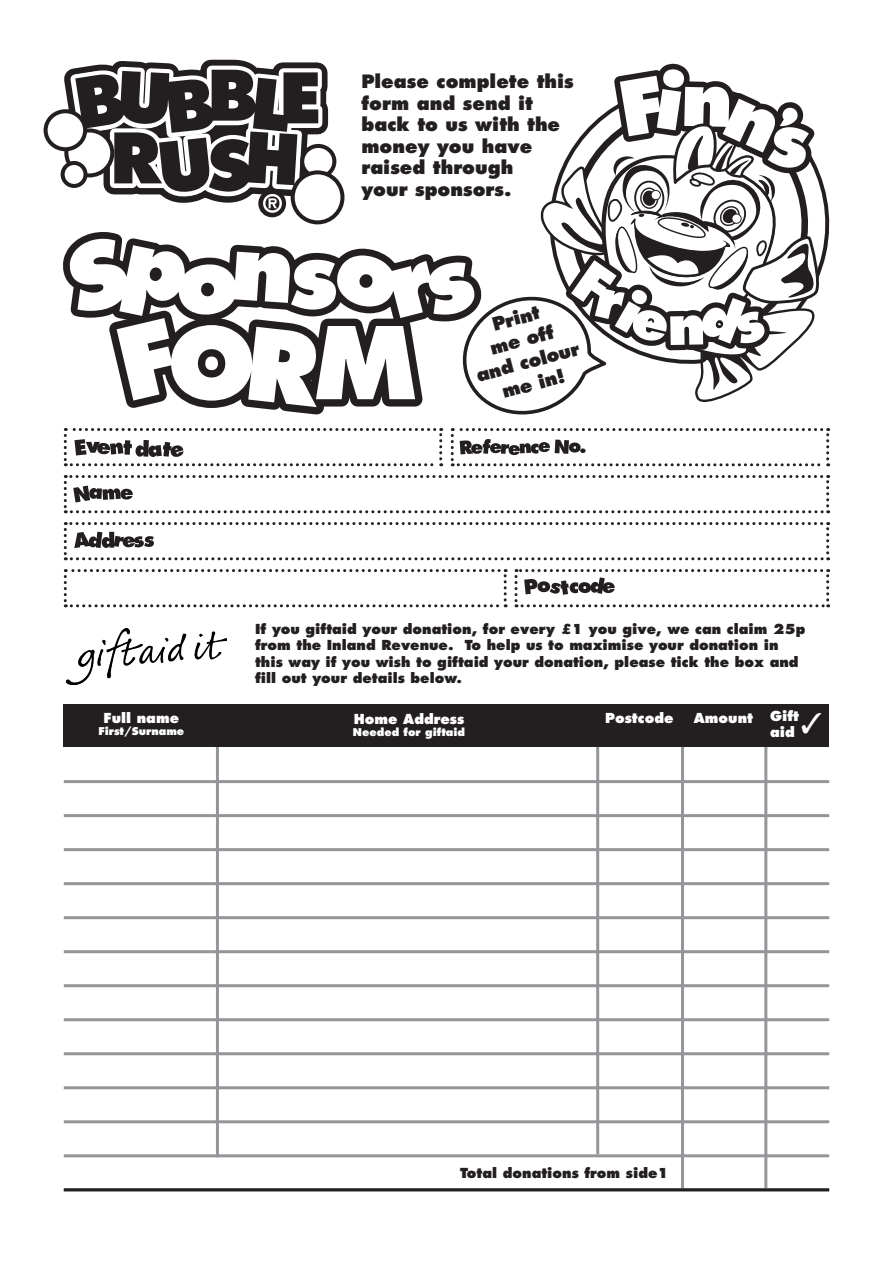
<style>
.page{position:relative;width:893px;height:1263px;background:#fff}
.page>*{position:absolute;margin:0;border:0;box-sizing:border-box;transform-origin:0 0}
.t1{font:800 18px/21.6px "Futura";color:#231f20}
.t2{font:800 13.5px/16.5px "Futura";color:#231f20}
.t3{font:800 13.5px/16.2px "Futura";color:#fff}
.t4{font:800 10.5px "Futura";color:#fff}
</style>
<div class="page">
<hr style="left:216px;top:717px;width:3px;height:440px;background:#939598">
<hr style="left:764px;top:714px;width:3px;height:474px;background:#939598">
<hr style="left:681px;top:710px;width:3px;height:480px;background:#939598">
<hr style="left:596px;top:716px;width:3px;height:438px;background:#939598">
<div style="left:64px;top:704px;width:765px;height:42px;background:#231f20"></div>
<svg style="left:540px;top:63px;width:284px;height:339px"></svg>
<hr style="left:64px;top:780px;width:765px;height:3px;background:#939598">
<hr style="left:64px;top:814px;width:765px;height:3px;background:#939598">
<hr style="left:64px;top:848px;width:765px;height:3px;background:#939598">
<hr style="left:64px;top:882px;width:765px;height:3px;background:#939598">
<hr style="left:64px;top:916px;width:765px;height:3px;background:#939598">
<hr style="left:64px;top:950px;width:765px;height:3px;background:#939598">
<hr style="left:64px;top:984px;width:765px;height:3px;background:#939598">
<hr style="left:64px;top:1018px;width:765px;height:3px;background:#939598">
<hr style="left:64px;top:1052px;width:765px;height:3px;background:#939598">
<hr style="left:64px;top:1086px;width:765px;height:3px;background:#939598">
<hr style="left:64px;top:1120px;width:765px;height:3px;background:#939598">
<hr style="left:64px;top:1154px;width:765px;height:3px;background:#939598">
<hr style="left:64px;top:1188px;width:765px;height:3px;background:#231f20">
<svg style="left:339px;top:248px;width:136px;height:159px"></svg>
<svg style="left:340px;top:475px;width:489px;height:38px"></svg>
<svg style="left:340px;top:522px;width:489px;height:38px"></svg>
<svg style="left:608px;top:569px;width:221px;height:38px"></svg>
<svg style="left:339px;top:428px;width:103px;height:38px"></svg>
<svg style="left:451px;top:428px;width:378px;height:38px"></svg>
<svg style="left:452px;top:286px;width:156px;height:524px"></svg>
<svg style="left:51px;top:68px;width:288px;height:852px"></svg>
<svg style="left:66px;top:59px;width:260px;height:362px"></svg>
<svg style="left:66px;top:130px;width:46px;height:45px"></svg>
<div style="left:64px;top:128px;width:50px;height:49px;border:4px solid #231f20;border-radius:50%"></div>
<div style="left:302px;top:146px;width:32px;height:31px;background:#fff;border-radius:50%"></div>
<div style="left:300px;top:144px;width:36px;height:35px;border:4px solid #231f20;border-radius:50%"></div>
<div style="left:46px;top:111px;width:39px;height:38px;background:#fff;border-radius:50%"></div>
<div style="left:44px;top:109px;width:43px;height:42px;border:4px solid #231f20;border-radius:50%"></div>
<div style="left:63px;top:163px;width:23px;height:23px;background:#fff;border-radius:50%"></div>
<div style="left:61px;top:161px;width:27px;height:27px;border:4px solid #231f20;border-radius:50%"></div>
<svg style="left:74px;top:70px;width:244px;height:143px"></svg>
<div style="left:293px;top:172px;width:49px;height:50px;background:#fff;border-radius:50%"></div>
<div style="left:291px;top:170px;width:53px;height:54px;border:4px solid #231f20;border-radius:50%"></div>
<h1 class="t1" style="left:361px;top:70px;width:214px">Please complete this form and send it back to us with the money you have raised through<br>your sponsors.</h1>
<h1 class="t1" style="left:462px;top:321px;width:107px;line-height:22.5px;text-align:center;rotate:-15deg">Print<br>me off and colour me in!</h1>
<p class="t3" style="left:104px;top:710px;width:77px">Full name</p>
<p class="t4" style="left:98px;top:725px;width:87px">First/Surname</p>
<p class="t2" style="left:255px;top:620px;width:552px">If you giftaid your donation, for every £1 you give, we can claim 25p from the Inland Revenue. To help us to maximise your donation in this way if you wish to giftaid your donation, please tick the box and fill out your details below.</p>
<p class="t3" style="left:354px;top:710px;width:112px">Home Address</p>
<p class="t4" style="left:353px;top:726px;width:114px">Needed for giftaid</p>
<p class="t3" style="left:605px;top:710px;width:70px">Postcode</p>
<p class="t3" style="left:694px;top:710px;width:61px">Amount</p>
<p class="t3" style="left:770px;top:708px;width:54px">Gift aid ✓</p>
<p class="t2" style="left:460px;top:1165px;width:210px">Total donations from side1</p>
</div>
